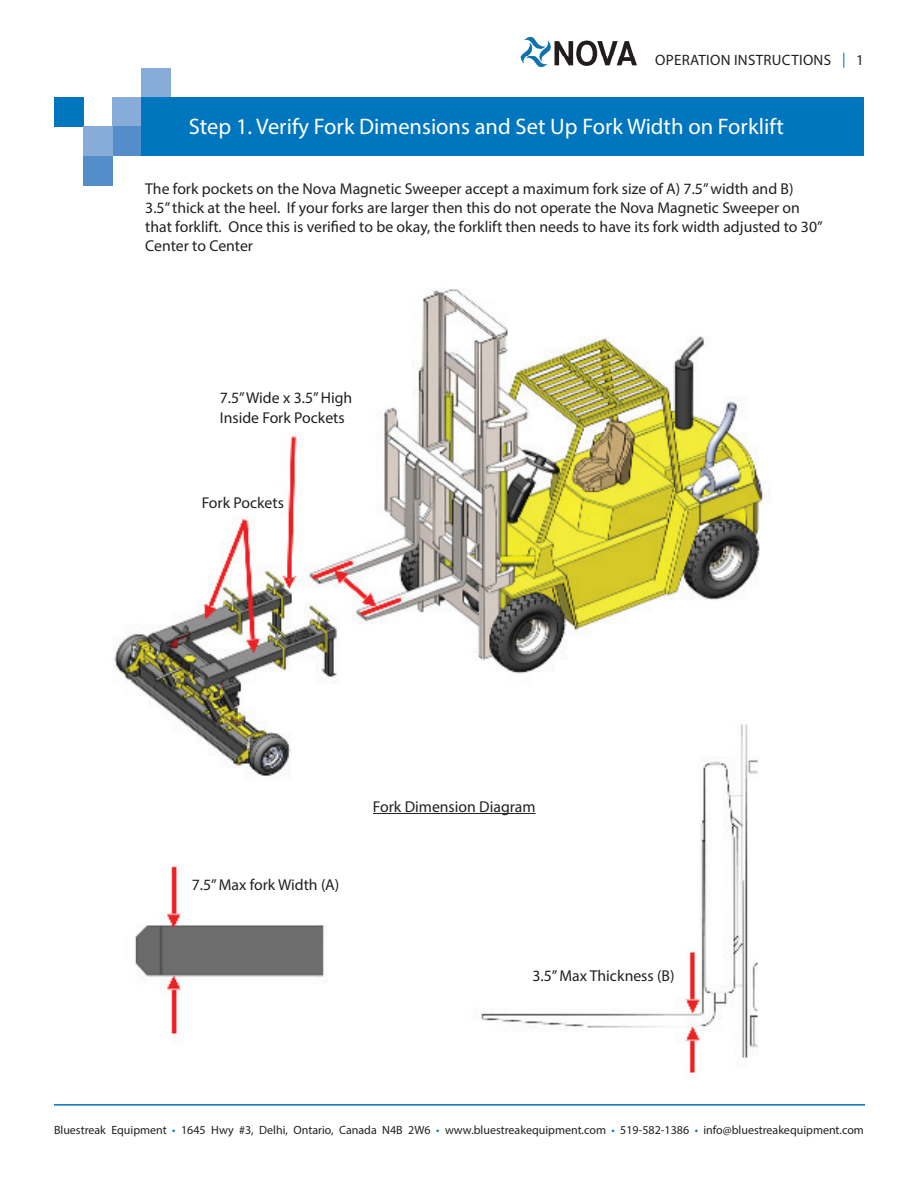
<style>
.page{position:relative;width:918px;height:1188px;background:#fff}
.page>*{position:absolute;margin:0;border:0;box-sizing:border-box;transform-origin:0 0}
.t1{font:22.5px "Myriad Pro";color:#fff}
.t2{font:15.75px/18.9px "Myriad Pro";color:#231f20}
.t3{font:15px "Myriad Pro";letter-spacing:.02em;color:#231f20}
.t4{font:12px "Myriad Pro";color:#231f20}
.s1{color:#0076be}
</style>
<div class="page">
<hr style="left:54px;top:1104px;width:811px;height:2px;background:#0076be">
<img style="left:520px;top:36px;width:117px;height:32px">
<div style="left:54px;top:98px;width:29px;height:29px;background:#0076be"></div>
<div style="left:112px;top:98px;width:30px;height:29px;background:#88acd9"></div>
<div style="left:112px;top:127px;width:30px;height:29px;background:#538dca"></div>
<div style="left:83px;top:127px;width:29px;height:29px;background:#88acd9"></div>
<div style="left:83px;top:156px;width:29px;height:29px;background:#538dca"></div>
<div style="left:142px;top:68px;width:29px;height:30px;background:#88acd9"></div>
<div style="left:142px;top:98px;width:722px;height:58px;background:#0076be"></div>
<img style="left:114px;top:289px;width:657px;height:785px">
<hr style="left:373px;top:813px;width:163px;height:1px;background:#231f20">
<p class="t3" style="left:655px;top:51px;width:210px">OPERATION INSTRUCTIONS <span class="s1">|</span> 1</p>
<h1 class="t1" style="left:189px;top:113px;width:596px">Step 1. Verify Fork Dimensions and Set Up Fork Width on Forklift</h1>
<p class="t2" style="left:145px;top:179px;width:679px">The fork pockets on the Nova Magnetic Sweeper accept a maximum fork size of A) 7.5” width and B)<br>3.5” thick at the heel. If your forks are larger then this do not operate the Nova Magnetic Sweeper on that forklift. Once this is verified to be okay, the forklift then needs to have its fork width adjusted to 30” Center to Center</p>
<p class="t2" style="left:220px;top:387px;width:134px;line-height:19.8px">7.5” Wide x 3.5” High<br>Inside Fork Pockets</p>
<p class="t2" style="left:202px;top:493px;width:84px">Fork Pockets</p>
<p class="t2" style="left:192px;top:875px;width:149px">7.5” Max fork Width (A)</p>
<p class="t2" style="left:373px;top:797px;width:164px">Fork Dimension Diagram</p>
<p class="t2" style="left:533px;top:966px;width:144px">3.5” Max Thickness (B)</p>
<p class="t4" style="left:54px;top:1123px;width:811px">Bluestreak Equipment <span class="s1">•</span> 1645 Hwy #3, Delhi, Ontario, Canada N4B 2W6 <span class="s1">•</span> www.bluestreakequipment.com <span class="s1">•</span> 519-582-1386 <span class="s1">•</span> info@bluestreakequipment.com</p>
</div>
